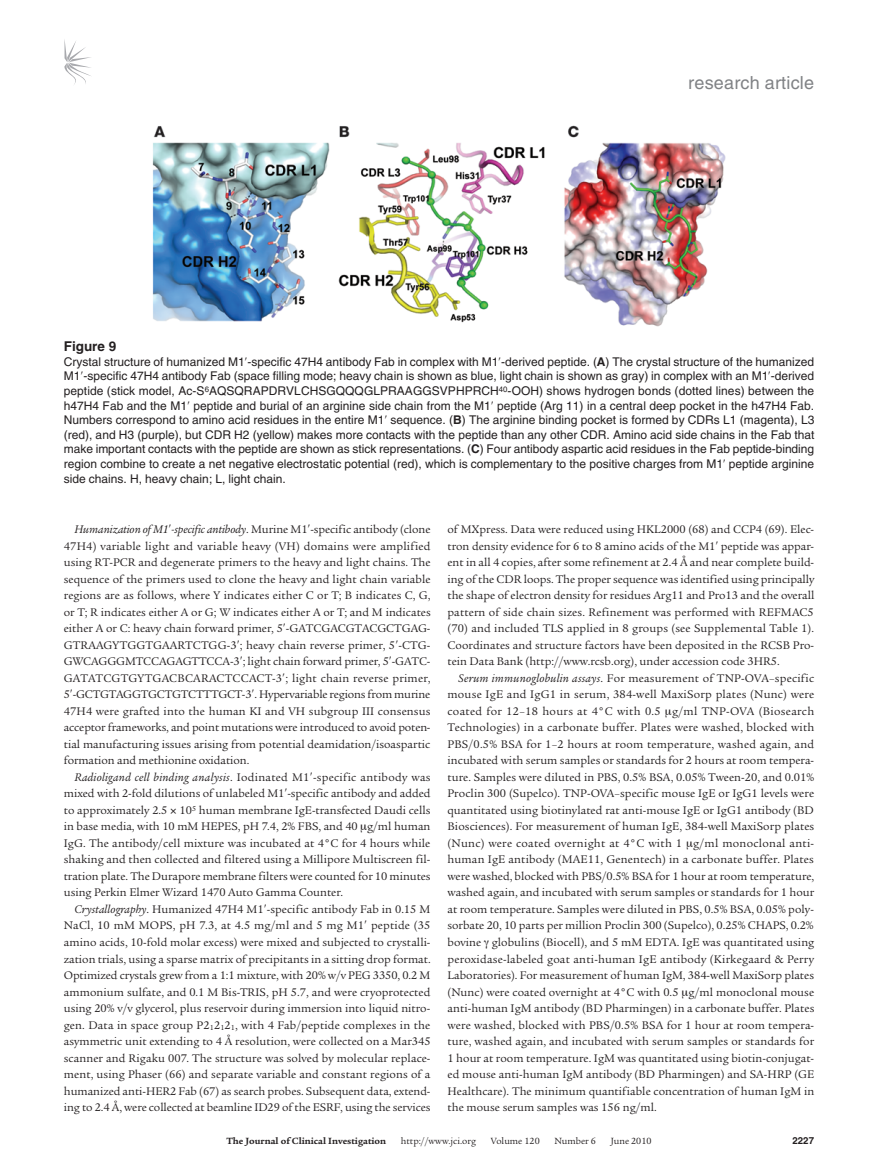
<style>
.page{position:relative;width:878px;height:1174px;background:#fff}
.page>*{position:absolute;margin:0;border:0;box-sizing:border-box;transform-origin:0 0}
.t1{font:18px "Helvetica LT Std";letter-spacing:.01em;color:#808285}
.t2{font:700 13.5px "Helvetica LT Std";color:#231f20}
.t3{font:12px/16.5px "Legacy Serif Std";color:#231f20;text-align:justify}
.t4{font:12px/14.7px "Helvetica LT Std";color:#231f20;text-align:justify}
.t5{font:9.75px "Legacy Serif Std";color:#231f20}
.t6{font:700 9.75px "Legacy Serif Std";color:#231f20}
.t7{font:700 9.75px "Helvetica LT Std";color:#231f20}
.s1{font-weight:700}
.s2{font-style:italic}
</style>
<div class="page">
<svg style="left:64px;top:39px;width:27px;height:45px"></svg>
<img style="left:152px;top:125px;width:574px;height:202px">
<h1 class="t1" style="left:688px;top:72px;width:127px">research article</h1>
<p class="t2" style="left:64px;top:338px;width:54px">Figure 9</p>
<p class="t4" style="left:64px;top:354px;width:752px">Crystal structure of humanized M1 -specific 47H4 antibody Fab in complex with M1 -derived peptide. (<span class="s1">A</span>) The crystal structure of the humanized M1 -specific 47H4 antibody Fab (space filling mode; heavy chain is shown as blue, light chain is shown as gray) in complex with an M1 -derived peptide (stick model, Ac-S<sup>6</sup>AQSQRAPDRVLCHSGQQQGLPRAAGGSVPHPRCH<sup>40</sup>-OOH) shows hydrogen bonds (dotted lines) between the h47H4 Fab and the M1 peptide and burial of an arginine side chain from the M1 peptide (Arg 11) in a central deep pocket in the h47H4 Fab.<br>Numbers correspond to amino acid residues in the entire M1 sequence. (<span class="s1">B</span>) The arginine binding pocket is formed by CDRs L1 (magenta), L3 (red), and H3 (purple), but CDR H2 (yellow) makes more contacts with the peptide than any other CDR. Amino acid side chains in the Fab that make important contacts with the peptide are shown as stick representations. (<span class="s1">C</span>) Four antibody aspartic acid residues in the Fab peptide-binding region combine to create a net negative electrostatic potential (red), which is complementary to the positive charges from M1 peptide arginine side chains. H, heavy chain; L, light chain.</p>
<p class="t3" style="left:64px;top:521px;width:368px;text-indent:11px"><span class="s2">Humanization of M1 -specific antibody</span>. Murine M1 -specific antibody (clone 47H4) variable light and variable heavy (VH) domains were amplified using RT-PCR and degenerate primers to the heavy and light chains. The sequence of the primers used to clone the heavy and light chain variable regions are as follows, where Y indicates either C or T; B indicates C, G, or T; R indicates either A or G; W indicates either A or T; and M indicates either A or C: heavy chain forward primer, 5 -GATCGACGTACGCTGAG-GTRAAGYTGGTGAARTCTGG-3 ; heavy chain reverse primer, 5 -CTG-GWCAGGGMTCCAGAGTTCCA-3 ; light chain forward primer, 5 -GATC-GATATCGTGYTGACBCARACTCCACT-3 ; light chain reverse primer, 5 -GCTGTAGGTGCTGTCTTTGCT-3 . Hypervariable regions from murine 47H4 were grafted into the human KI and VH subgroup III consensus acceptor frameworks, and point mutations were introduced to avoid poten&shy;tial manufacturing issues arising from potential deamidation/isoaspartic formation and methionine oxidation.</p>
<p class="t3" style="left:64px;top:769px;width:368px;text-indent:11px"><span class="s2">Radioligand cell binding analysis</span>. Iodinated M1 -specific antibody was mixed with 2-fold dilutions of unlabeled M1 -specific antibody and added to approximately 2.5 10<sup>5</sup> human membrane IgE-transfected Daudi cells in base media, with 10 mM HEPES, pH 7.4, 2% FBS, and 40 g/ml human IgG. The antibody/cell mixture was incubated at 4°C for 4 hours while shaking and then collected and filtered using a Millipore Multiscreen fil&shy;tration plate. The Durapore membrane filters were counted for 10 minutes using Perkin Elmer Wizard 1470 Auto Gamma Counter.</p>
<p class="t3" style="left:64px;top:901px;width:368px;text-indent:11px"><span class="s2">Crystallography</span>. Humanized 47H4 M1 -specific antibody Fab in 0.15 M NaCl, 10 mM MOPS, pH 7.3, at 4.5 mg/ml and 5 mg M1 peptide (35 amino acids, 10-fold molar excess) were mixed and subjected to crystalli&shy;zation trials, using a sparse matrix of precipitants in a sitting drop format.<br>Optimized crystals grew from a 1:1 mixture, with 20% w/v PEG 3350, 0.2 M ammonium sulfate, and 0.1 M Bis-TRIS, pH 5.7, and were cryoprotected using 20% v/v glycerol, plus reservoir during immersion into liquid nitro&shy;gen. Data in space group P2<sub>1</sub>2<sub>1</sub>2<sub>1</sub>, with 4 Fab/peptide complexes in the asymmetric unit extending to 4 Å resolution, were collected on a Mar345 scanner and Rigaku 007. The structure was solved by molecular replace&shy;ment, using Phaser (66) and separate variable and constant regions of a humanized anti-HER2 Fab (67) as search probes. Subsequent data, extend&shy;ing to 2.4 Å, were collected at beamline ID29 of the ESRF, using the services</p>
<p class="t3" style="left:447px;top:521px;width:368px">of MXpress. Data were reduced using HKL2000 (68) and CCP4 (69). Elec&shy;tron density evidence for 6 to 8 amino acids of the M1 peptide was appar&shy;ent in all 4 copies, after some refinement at 2.4 Å and near complete build&shy;ing of the CDR loops. The proper sequence was identified using principally the shape of electron density for residues Arg11 and Pro13 and the overall pattern of side chain sizes. Refinement was performed with REFMAC5 (70) and included TLS applied in 8 groups (see Supplemental Table 1).<br>Coordinates and structure factors have been deposited in the RCSB Pro&shy;tein Data Bank (http://www.rcsb.org), under accession code 3HR5.</p>
<p class="t3" style="left:447px;top:670px;width:368px;text-indent:11px"><span class="s2">Serum immunoglobulin assays</span>. For measurement of TNP-OVA–specific mouse IgE and IgG1 in serum, 384-well MaxiSorp plates (Nunc) were coated for 12–18 hours at 4°C with 0.5 g/ml TNP-OVA (Biosearch Technologies) in a carbonate buffer. Plates were washed, blocked with PBS/0.5% BSA for 1–2 hours at room temperature, washed again, and incubated with serum samples or standards for 2 hours at room tempera&shy;ture. Samples were diluted in PBS, 0.5% BSA, 0.05% Tween-20, and 0.01% Proclin 300 (Supelco). TNP-OVA–specific mouse IgE or IgG1 levels were quantitated using biotinylated rat anti-mouse IgE or IgG1 antibody (BD Biosciences). For measurement of human IgE, 384-well MaxiSorp plates (Nunc) were coated overnight at 4°C with 1 g/ml monoclonal anti&shy;human IgE antibody (MAE11, Genentech) in a carbonate buffer. Plates were washed, blocked with PBS/0.5% BSA for 1 hour at room temperature, washed again, and incubated with serum samples or standards for 1 hour at room temperature. Samples were diluted in PBS, 0.5% BSA, 0.05% poly&shy;sorbate 20, 10 parts per million Proclin 300 (Supelco), 0.25% CHAPS, 0.2% bovine globulins (Biocell), and 5 mM EDTA. IgE was quantitated using peroxidase-labeled goat anti-human IgE antibody (Kirkegaard &amp; Perry Laboratories). For measurement of human IgM, 384-well MaxiSorp plates (Nunc) were coated overnight at 4°C with 0.5 g/ml monoclonal mouse anti-human IgM antibody (BD Pharmingen) in a carbonate buffer. Plates were washed, blocked with PBS/0.5% BSA for 1 hour at room tempera&shy;ture, washed again, and incubated with serum samples or standards for 1 hour at room temperature. IgM was quantitated using biotin-conjugat&shy;ed mouse anti-human IgM antibody (BD Pharmingen) and SA-HRP (GE Healthcare). The minimum quantifiable concentration of human IgM in the mouse serum samples was 156 ng/ml.</p>
<p class="t6" style="left:226px;top:1135px;width:161px">The Journal of Clinical Investigation</p>
<p class="t5" style="left:401px;top:1135px;width:77px">http://www.jci.org</p>
<p class="t5" style="left:490px;top:1135px;width:50px">Volume 120</p>
<p class="t5" style="left:554px;top:1135px;width:43px">Number 6</p>
<p class="t5" style="left:610px;top:1135px;width:42px">June 2010</p>
<p class="t7" style="left:792px;top:1134px;width:23px">2227</p>
</div>
